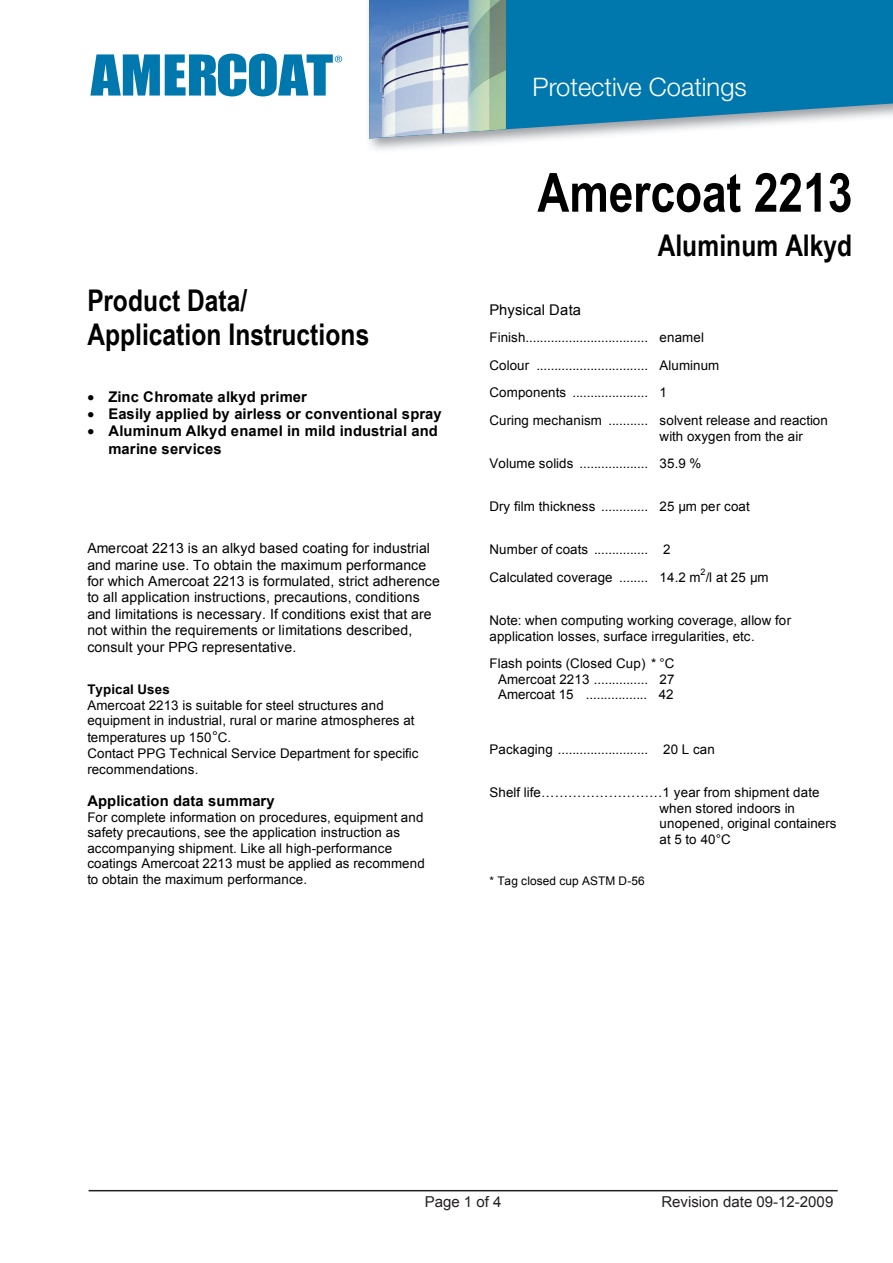
<style>
.page{position:relative;width:893px;height:1263px;background:#fff}
.page>*{position:absolute;margin:0;border:0;box-sizing:border-box;transform-origin:0 0}
.t1{font:700 54px "Arial Narrow";color:#000}
.t2{font:700 29.85px/34.2px "Arial Narrow";color:#000}
.t3{font:300 25.5px "Helvetica Neue LT Std";color:#fff}
.t4{font:15px "Arial";color:#231f20}
.t5{font:700 14.7px/17.2px "Arial";letter-spacing:.005em;color:#000}
.t6{font:14.7px "Arial";letter-spacing:.005em;color:#000}
.t7{font:14.1px/16.4px "Arial";letter-spacing:.01em;color:#000}
.t8{font:13.35px/15.5px "Arial";letter-spacing:.01em;color:#000}
.t9{font:700 13.35px "Arial";letter-spacing:.01em;color:#000}
.t10{font:11.85px "Arial";letter-spacing:.015em;color:#000}
.t11{font:9px "Arial";color:#000}
.s1{font-size:14.7px}
.s2{font-style:inherit}
</style>
<div class="page">
<hr style="left:89px;top:1190px;width:748px;height:1px;background:#231f20">
<svg style="left:506px;top:0;width:386px;height:138px;background:#2388b6"></svg>
<svg style="left:90px;top:54px;width:252px;height:42px"></svg>
<img style="left:369px;top:0;width:137px;height:138px">
<h3 class="t3" style="left:532px;top:71px;width:215px">Protective Coatings</h3>
<h2 class="t2" style="left:87px;top:283px;width:283px">Product Data/<br>Application Instructions</h2>
<p class="t5" style="left:87px;top:388px;width:221px">• Zinc Chromate alkyd primer</p>
<p class="t5" style="left:87px;top:406px;width:356px">• Easily applied by airless or conventional spray</p>
<p class="t5" style="left:109px;top:423px;width:330px;text-indent:-21px">• Aluminum Alkyd enamel in mild industrial and marine services</p>
<p class="t7" style="left:87px;top:540px;width:354px">Amercoat 2213 is an alkyd based coating for industrial and marine use. To obtain the maximum performance for which Amercoat 2213 is formulated, strict adherence to all application instructions, precautions, conditions and limitations is necessary. If conditions exist that are not within the requirements or limitations described, consult your PPG representative.</p>
<p class="t9" style="left:87px;top:681px;width:84px">Typical Uses</p>
<p class="t8" style="left:87px;top:697px;width:332px;line-height:16px">Amercoat 2213 is suitable for steel structures and equipment in industrial, rural or marine atmospheres at temperatures up 150<span class="s1">°</span>C.<br>Contact PPG Technical Service Department for specific recommendations.</p>
<p class="t5" style="left:87px;top:792px;width:189px">Application data summary</p>
<p class="t8" style="left:87px;top:810px;width:339px">For complete information on procedures, equipment and safety precautions, see the application instruction as accompanying shipment. Like all high-performance coatings Amercoat 2213 must be applied as recommend to obtain the maximum performance.</p>
<h1 class="t1" style="left:537px;top:161px;width:316px">Amercoat 2213</h1>
<h2 class="t2" style="left:657px;top:228px;width:196px">Aluminum Alkyd</h2>
<p class="t6" style="left:489px;top:300px;width:93px">Physical Data</p>
<p class="t8" style="left:489px;top:324px;width:340px;line-height:27.6px">Finish.................................. enamel<br>Colour ............................... Aluminum<br>Components ..................... 1<br>Curing mechanism ........... solvent release and reaction</p>
<p class="t8" style="left:489px;top:422px;width:315px;line-height:27.3px;text-indent:170px">with oxygen from the air<br>Volume solids ................... 35.9 %</p>
<p class="t8" style="left:489px;top:499px;width:262px">Dry film thickness ............. 25 µm per coat</p>
<p class="t8" style="left:489px;top:536px;width:280px;line-height:27.3px">Number of coats ............... 2<br>Calculated coverage ........ 14.2 m /l at 25 µm</p>
<p class="t11" style="left:700px;top:566px;width:7px">2</p>
<p class="t8" style="left:489px;top:613px;width:303px">Note: when computing working coverage, allow for application losses, surface irregularities, etc.</p>
<p class="t8" style="left:498px;top:655px;width:178px;text-align:justify;text-indent:-9px">Flash points (Closed Cup) * °C Amercoat 2213 ............... 27<br><span class="s2">Amercoat 15</span> ................. 42</p>
<p class="t8" style="left:489px;top:742px;width:227px">Packaging ......................... 20 L can</p>
<p class="t8" style="left:659px;top:785px;width:178px;text-indent:-170px">Shelf life………………………1 year from shipment date when stored indoors in unopened, original containers at 5 to 40°C</p>
<p class="t10" style="left:489px;top:873px;width:157px">* Tag closed cup ASTM D-56</p>
<p class="t4" style="left:424px;top:1192px;width:78px">Page 1 of 4</p>
<p class="t4" style="left:661px;top:1192px;width:173px">Revision date 09-12-2009</p>
</div>
